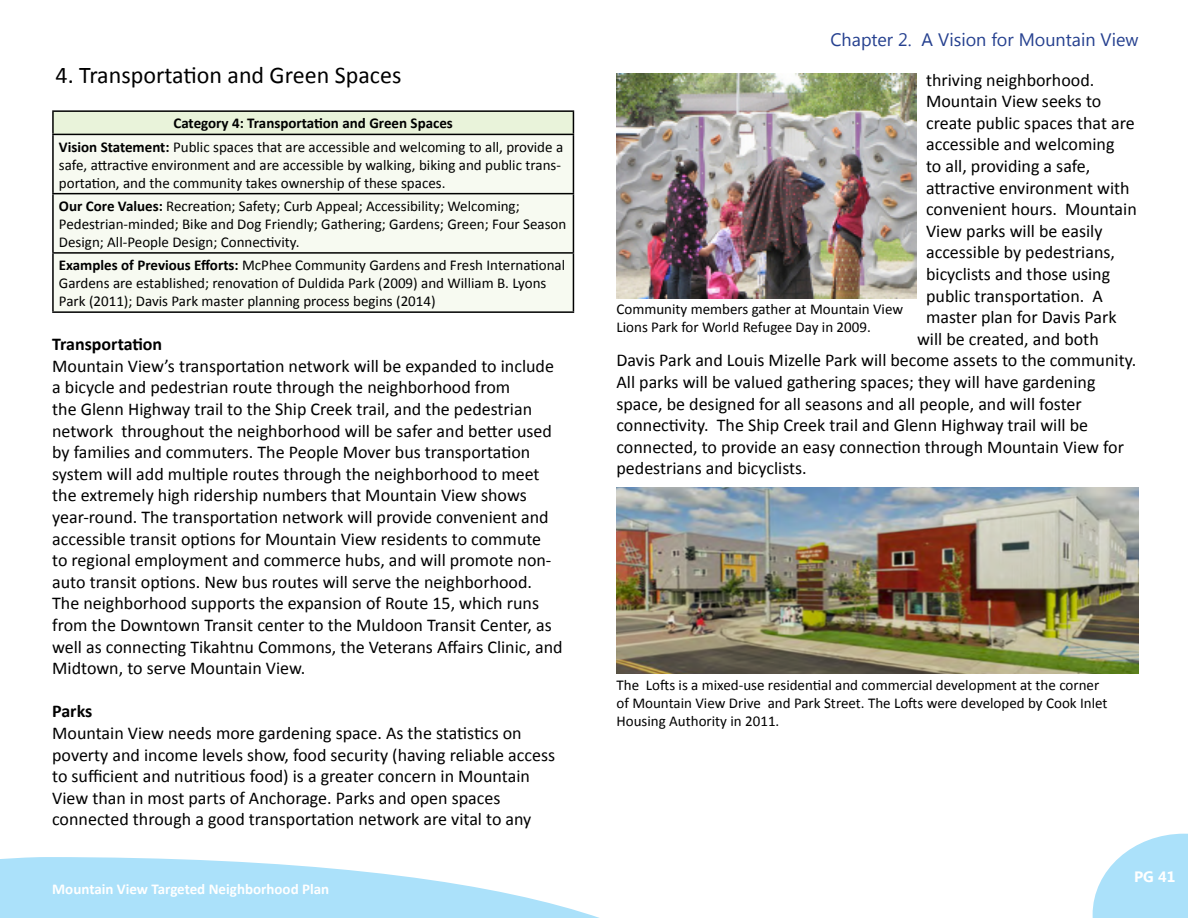
<style>
.page{position:relative;width:1188px;height:918px;background:#fff}
.page>*{position:absolute;margin:0;border:0;box-sizing:border-box;transform-origin:0 0}
.t1{font:24px "Calibri";color:#000}
.t2{font:18px/21.6px "Calibri";color:#000}
.t3{font:18px "Segoe UI";color:#25408f}
.t4{font:700 18px "Calibri";color:#000}
.t5{font:15px/18px "Calibri";color:#000}
.t6{font:700 15px "Calibri";color:#fff}
.t7{font:700 15px "Segoe UI";color:#fff}
.s1{font-weight:700}
</style>
<div class="page">
<svg style="left:1093px;top:834px;width:95px;height:84px"></svg>
<svg style="left:0;top:857px;width:599px;height:61px;fill:#abe1fa"></svg>
<div style="left:53px;top:111px;width:520px;height:23px;background:#e9f3da"></div>
<div style="left:54px;top:135px;width:519px;height:176px;background:#f7faf1"></div>
<hr style="left:52px;top:110px;width:522px;height:2px;background:#000">
<hr style="left:52px;top:112px;width:2px;height:22px;background:#000">
<svg style="left:573px;top:112px;width:1px;height:22px"></svg>
<hr style="left:52px;top:134px;width:522px;height:1px;background:#000">
<hr style="left:52px;top:135px;width:2px;height:58px;background:#000">
<hr style="left:573px;top:135px;width:1px;height:58px;background:#000">
<hr style="left:52px;top:193px;width:522px;height:1px;background:#000">
<hr style="left:52px;top:194px;width:2px;height:58px;background:#000">
<hr style="left:573px;top:194px;width:1px;height:58px;background:#000">
<hr style="left:52px;top:252px;width:522px;height:2px;background:#000">
<hr style="left:52px;top:254px;width:2px;height:57px;background:#000">
<hr style="left:573px;top:254px;width:1px;height:57px;background:#000">
<hr style="left:52px;top:311px;width:522px;height:2px;background:#000">
<img style="left:616px;top:74px;width:300px;height:225px">
<img style="left:617px;top:488px;width:521px;height:185px">
<h1 class="t1" style="left:56px;top:60px;width:347px">4. Transportation and Green Spaces</h1>
<p class="t5" style="left:59px;top:112px;width:506px;line-height:23.2px;text-align:center"><span class="s1">Category 4: Transportation and Green Spaces<br>Vision Statement:</span> Public spaces that are accessible and welcoming to all, provide a</p>
<p class="t5" style="left:59px;top:156px;width:504px">safe, attractive environment and are accessible by walking, biking and public trans&shy;portation, and the community takes ownership of these spaces.</p>
<p class="t5" style="left:59px;top:197px;width:509px"><span class="s1">Our Core Values:</span> Recreation; Safety; Curb Appeal; Accessibility; Welcoming;<br>Pedestrian-minded; Bike and Dog Friendly; Gathering; Gardens; Green; Four Season<br>Design; All-People Design; Connectivity.</p>
<p class="t5" style="left:59px;top:256px;width:508px"><span class="s1">Examples of Previous Efforts:</span> McPhee Community Gardens and Fresh International<br>Gardens are established; renovation of Duldida Park (2009) and William B. Lyons<br>Park (2011); Davis Park master planning process begins (2014)</p>
<p class="t4" style="left:52px;top:333px;width:112px">Transportation</p>
<p class="t2" style="left:52px;top:355px;width:512px">Mountain View’s transportation network will be expanded to include a bicycle and pedestrian route through the neighborhood from<br>the Glenn Highway trail to the Ship Creek trail, and the pedestrian network throughout the neighborhood will be safer and better used by families and commuters. The People Mover bus transportation system will add multiple routes through the neighborhood to meet the extremely high ridership numbers that Mountain View shows year-round. The transportation network will provide convenient and accessible transit options for Mountain View residents to commute<br>to regional employment and commerce hubs, and will promote non&shy;auto transit options. New bus routes will serve the neighborhood.<br>The neighborhood supports the expansion of Route 15, which runs from the Downtown Transit center to the Muldoon Transit Center, as well as connecting Tikahtnu Commons, the Veterans Affairs Clinic, and Midtown, to serve Mountain View.</p>
<p class="t4" style="left:52px;top:700px;width:42px">Parks</p>
<p class="t2" style="left:52px;top:722px;width:505px">Mountain View needs more gardening space. As the statistics on poverty and income levels show, food security (having reliable access to sufficient and nutritious food) is a greater concern in Mountain View than in most parts of Anchorage. Parks and open spaces connected through a good transportation network are vital to any</p>
<p class="t6" style="left:52px;top:879px;width:279px">Mountain View Targeted Neighborhood Plan</p>
<p class="t3" style="left:831px;top:28px;width:310px">Chapter 2. A Vision for Mountain View</p>
<p class="t2" style="left:926px;top:69px;width:170px">thriving neighborhood.</p>
<p class="t2" style="left:926px;top:90px;width:177px">Mountain View seeks to</p>
<p class="t2" style="left:926px;top:112px;width:210px">create public spaces that are</p>
<p class="t2" style="left:926px;top:134px;width:190px">accessible and welcoming</p>
<p class="t2" style="left:926px;top:155px;width:166px">to all, providing a safe,</p>
<p class="t2" style="left:926px;top:177px;width:205px">attractive environment with</p>
<p class="t2" style="left:926px;top:198px;width:212px">convenient hours. Mountain</p>
<p class="t2" style="left:926px;top:220px;width:178px">View parks will be easily</p>
<p class="t2" style="left:926px;top:242px;width:190px">accessible by pedestrians,</p>
<p class="t2" style="left:926px;top:263px;width:186px">bicyclists and those using</p>
<p class="t2" style="left:926px;top:285px;width:178px">public transportation. A</p>
<p class="t2" style="left:926px;top:306px;width:192px">master plan for Davis Park</p>
<p class="t2" style="left:917px;top:328px;width:183px">will be created, and both</p>
<p class="t2" style="left:616px;top:350px;width:521px">Davis Park and Louis Mizelle Park will become assets to the community.</p>
<p class="t2" style="left:616px;top:371px;width:480px">All parks will be valued gathering spaces; they will have gardening</p>
<p class="t2" style="left:616px;top:393px;width:467px">space, be designed for all seasons and all people, and will foster</p>
<p class="t2" style="left:616px;top:414px;width:473px">connectivity. The Ship Creek trail and Glenn Highway trail will be</p>
<p class="t2" style="left:616px;top:436px;width:509px">connected, to provide an easy connection through Mountain View for</p>
<p class="t2" style="left:616px;top:458px;width:192px">pedestrians and bicyclists.</p>
<p class="t5" style="left:616px;top:300px;width:288px">Community members gather at Mountain View<br>Lions Park for World Refugee Day in 2009.</p>
<p class="t5" style="left:616px;top:676px;width:493px">The Lofts is a mixed-use residential and commercial development at the corner of Mountain View Drive and Park Street. The Lofts were developed by Cook Inlet<br>Housing Authority in 2011.</p>
<p class="t7" style="left:1134px;top:866px;width:43px">PG 41</p>
</div>
